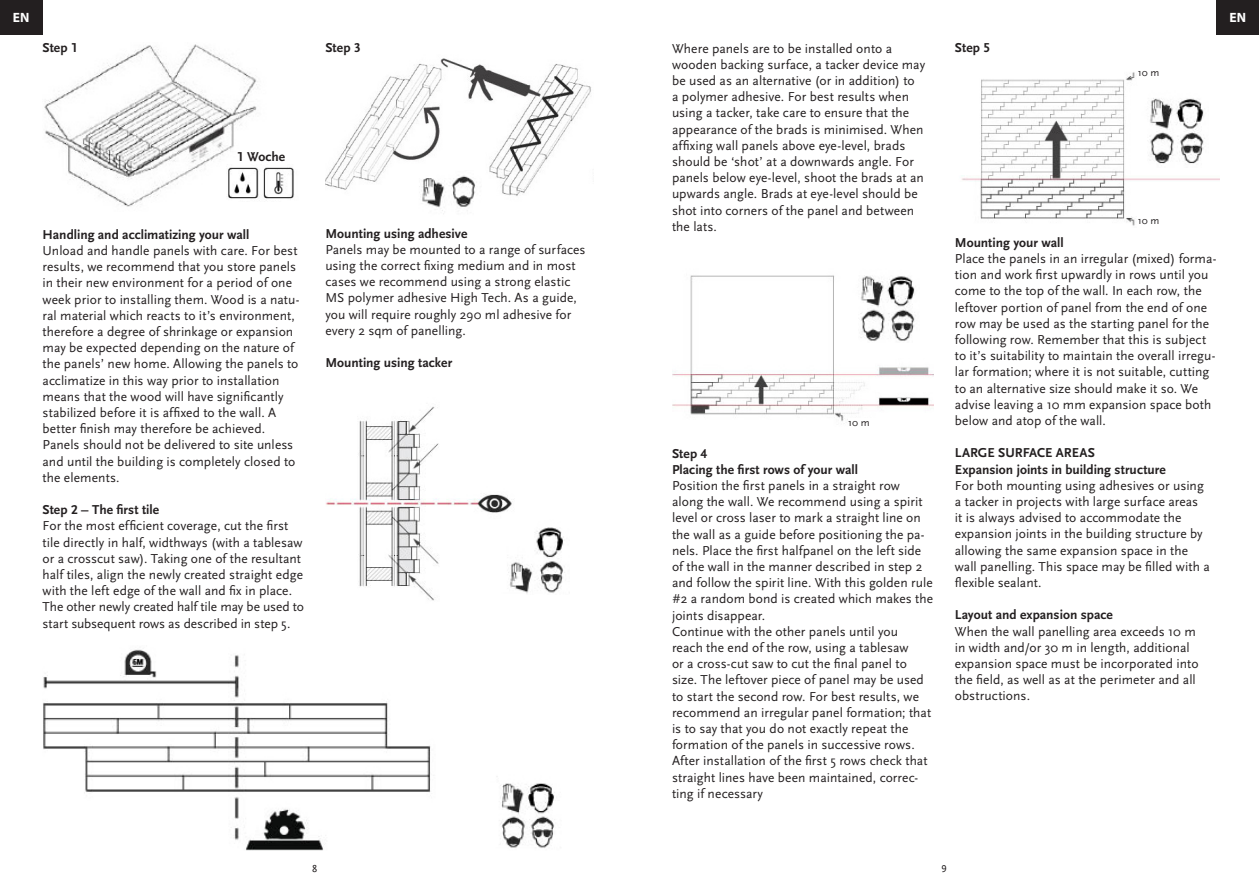
<style>
.page{position:relative;width:1259px;height:893px;background:#fff}
.page>*{position:absolute;margin:0;border:0;box-sizing:border-box;transform-origin:0 0}
.t1{font:13.5px/16.2px "Scala Sans";letter-spacing:.005em;color:#231f20}
.t2{font:700 13.5px "Scala Sans";color:#231f20}
.t3{font:700 13.5px "Myriad Pro";color:#fff}
.t4{font:10.5px "Scala Sans";color:#231f20}
.t5{font:10.5px "Scala Sans Caps";color:#231f20}
.s1{font-family:"Scala Sans Figures"}
</style>
<div class="page">
<div style="left:0;top:0;width:43px;height:34px;background:#231f20"></div>
<img style="left:325px;top:58px;width:266px;height:138px">
<img style="left:413px;top:171px;width:69px;height:40px">
<img style="left:43px;top:649px;width:512px;height:201px">
<img style="left:44px;top:44px;width:213px;height:163px">
<img style="left:222px;top:165px;width:72px;height:37px">
<img style="left:325px;top:406px;width:187px;height:195px">
<img style="left:501px;top:519px;width:64px;height:75px">
<img style="left:672px;top:275px;width:261px;height:146px">
<img style="left:850px;top:275px;width:69px;height:68px">
<img style="left:961px;top:72px;width:258px;height:154px">
<img style="left:1140px;top:86px;width:68px;height:82px">
<div style="left:1137px;top:217px;width:38px;height:17px;background:#fff"></div>
<div style="left:1137px;top:68px;width:38px;height:17px;background:#fff"></div>
<div style="left:848px;top:418px;width:37px;height:17px;background:#fff"></div>
<div style="left:1216px;top:0;width:43px;height:34px;background:#231f20"></div>
<p class="t3" style="left:13px;top:10px;width:18px">EN</p>
<p class="t2" style="left:43px;top:41px;width:37px">Step <span class="s1">1</span></p>
<p class="t2" style="left:325px;top:41px;width:37px">Step <span class="s1">3</span></p>
<p class="t1" style="left:672px;top:40px;width:255px">Where panels are to be installed onto a wooden backing surface, a tacker device may be used as an alternative (or in addition) to<br>a polymer adhesive. For best results when using a tacker, take care to ensure that the appearance of the brads is minimised. When affixing wall panels above eye-level, brads should be ‘shot’ at a downwards angle. For panels below eye-level, shoot the brads at an upwards angle. Brads at eye-level should be shot into corners of the panel and between the lats.</p>
<p class="t2" style="left:237px;top:149px;width:50px"><span class="s1">1</span> Woche</p>
<p class="t2" style="left:325px;top:226px;width:143px">Mounting using adhesive</p>
<p class="t1" style="left:325px;top:242px;width:262px">Panels may be mounted to a range of surfaces using the correct fixing medium and in most cases we recommend using a strong elastic MS polymer adhesive High Tech. As a guide, you will require roughly 290 ml adhesive for every 2 sqm of panelling.</p>
<p class="t2" style="left:325px;top:356px;width:128px">Mounting using tacker</p>
<p class="t2" style="left:43px;top:227px;width:208px">Handling and acclimatizing your wall</p>
<p class="t1" style="left:43px;top:243px;width:258px">Unload and handle panels with care. For best results, we recommend that you store panels in their new environment for a period of one week prior to installing them. Wood is a natu&shy;ral material which reacts to it’s environment, therefore a degree of shrinkage or expansion may be expected depending on the nature of the panels’ new home. Allowing the panels to acclimatize in this way prior to installation</p>
<p class="t1" style="left:43px;top:388px;width:243px">means that the wood will have significantly stabilized before it is affixed to the wall. A better finish may therefore be achieved.</p>
<p class="t1" style="left:43px;top:437px;width:254px">Panels should not be delivered to site unless and until the building is completely closed to the elements.</p>
<p class="t2" style="left:43px;top:502px;width:118px">Step <span class="s1">2</span> – The first tile</p>
<p class="t1" style="left:43px;top:518px;width:263px">For the most efficient coverage, cut the first tile directly in half, widthways (with a tablesaw or a crosscut saw). Taking one of the resultant half tiles, align the newly created straight edge with the left edge of the wall and fix in place.<br>The other newly created half tile may be used to start subsequent rows as described in step 5.</p>
<p class="t4" style="left:848px;top:417px;width:23px">10 m</p>
<p class="t2" style="left:672px;top:446px;width:37px">Step <span class="s1">4</span></p>
<p class="t2" style="left:672px;top:462px;width:187px">Placing the first rows of your wall</p>
<p class="t1" style="left:672px;top:478px;width:263px">Position the first panels in a straight row along the wall. We recommend using a spirit level or cross laser to mark a straight line on the wall as a guide before positioning the pa&shy;nels. Place the first halfpanel on the left side of the wall in the manner described in step 2 and follow the spirit line. With this golden rule #2 a random bond is created which makes the joints disappear.</p>
<p class="t1" style="left:672px;top:624px;width:261px">Continue with the other panels until you reach the end of the row, using a tablesaw<br>or a cross-cut saw to cut the final panel to size. The leftover piece of panel may be used to start the second row. For best results, we recommend an irregular panel formation; that is to say that you do not exactly repeat the formation of the panels in successive rows.</p>
<p class="t1" style="left:672px;top:753px;width:257px">After installation of the first 5 rows check that straight lines have been maintained, correc&shy;ting if necessary</p>
<p class="t2" style="left:955px;top:41px;width:37px">Step <span class="s1">5</span></p>
<p class="t4" style="left:1137px;top:67px;width:23px">10 m</p>
<p class="t3" style="left:1229px;top:10px;width:18px">EN</p>
<p class="t4" style="left:1137px;top:215px;width:23px">10 m</p>
<p class="t2" style="left:955px;top:235px;width:110px">Mounting your wall</p>
<p class="t1" style="left:955px;top:251px;width:263px">Place the panels in an irregular (mixed) forma&shy;tion and work first upwardly in rows until you come to the top of the wall. In each row, the leftover portion of panel from the end of one row may be used as the starting panel for the following row. Remember that this is subject to it’s suitability to maintain the overall irregu&shy;lar formation; where it is not suitable, cutting to an alternative size should make it so. We</p>
<p class="t1" style="left:955px;top:397px;width:258px">advise leaving a 10 mm expansion space both below and atop of the wall.</p>
<p class="t2" style="left:955px;top:446px;width:141px">LARGE SURFACE AREAS</p>
<p class="t2" style="left:955px;top:462px;width:212px">Expansion joints in building structure</p>
<p class="t1" style="left:955px;top:478px;width:256px">For both mounting using adhesives or using a tacker in projects with large surface areas<br>it is always advised to accommodate the expansion joints in the building structure by allowing the same expansion space in the wall panelling. This space may be filled with a flexible sealant.</p>
<p class="t2" style="left:955px;top:608px;width:159px">Layout and expansion space</p>
<p class="t1" style="left:955px;top:623px;width:245px">When the wall panelling area exceeds 10 m in width and/or 30 m in length, additional expansion space must be incorporated into the field, as well as at the perimeter and all obstructions.</p>
<p class="t5" style="left:312px;top:863px;width:7px">8</p>
<p class="t5" style="left:941px;top:863px;width:7px">9</p>
</div>
